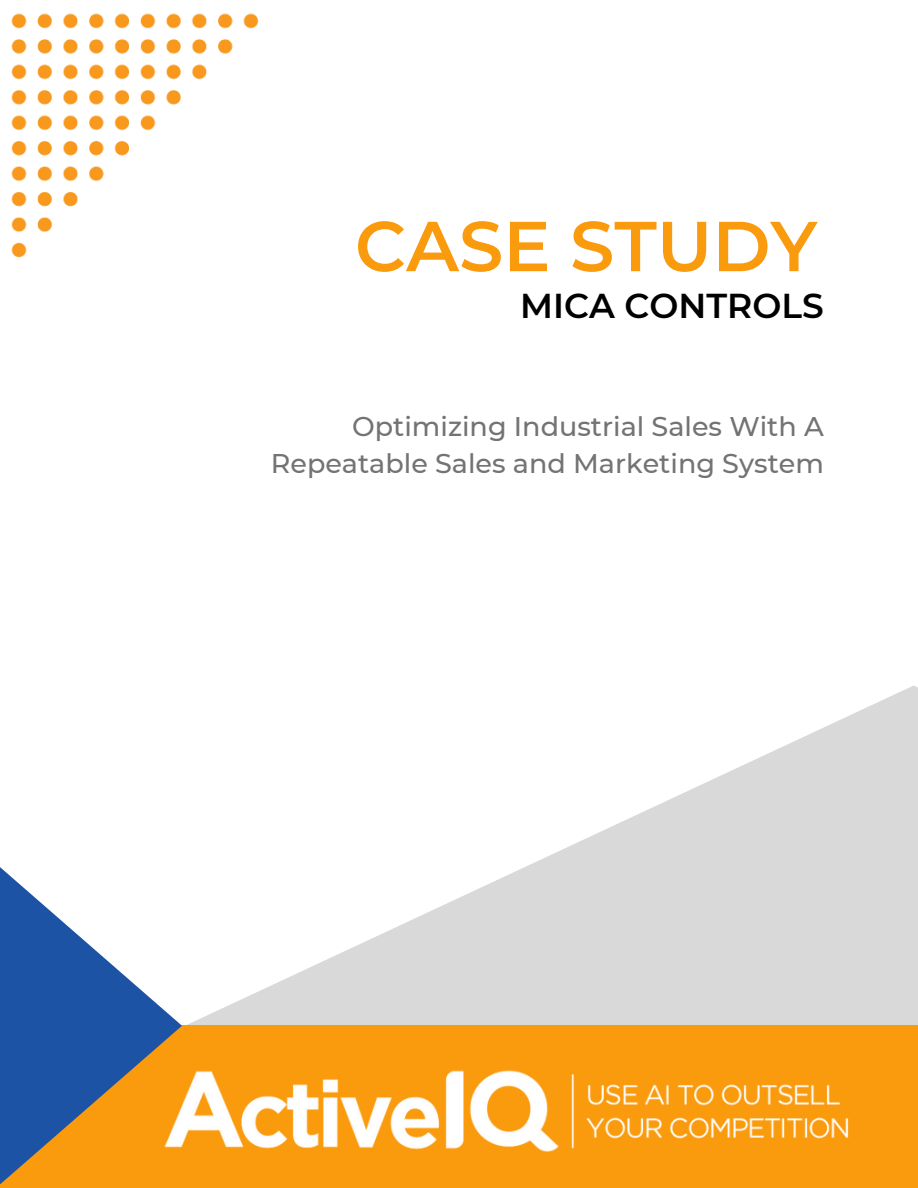
<style>
.page{position:relative;width:918px;height:1188px;background:#fff}
.page>*{position:absolute;margin:0;border:0;box-sizing:border-box;transform-origin:0 0}
.t1{font:600 70.5px "Montserrat";color:#fa9a0d}
.t2{font:600 34.5px "Montserrat";color:#000}
.t3{font:500 27px/37.2px "Montserrat";color:#737373;text-align:right}
</style>
<div class="page">
<svg style="left:182px;top:686px;width:736px;height:340px"></svg>
<div style="left:0;top:1026px;width:918px;height:162px;background:#fa9a0d"></div>
<svg style="left:0;top:867px;width:182px;height:318px;fill:#1d53a5"></svg>
<img style="left:161px;top:1068px;width:688px;height:86px">
<img style="left:11px;top:13px;width:248px;height:245px">
<h1 class="t1" style="left:355px;top:203px;width:464px">CASE STUDY</h1>
<p class="t2" style="left:520px;top:285px;width:305px">MICA CONTROLS</p>
<h2 class="t3" style="left:271px;top:407px;width:555px">Optimizing Industrial Sales With A<br>Repeatable Sales and Marketing System</h2>
</div>
